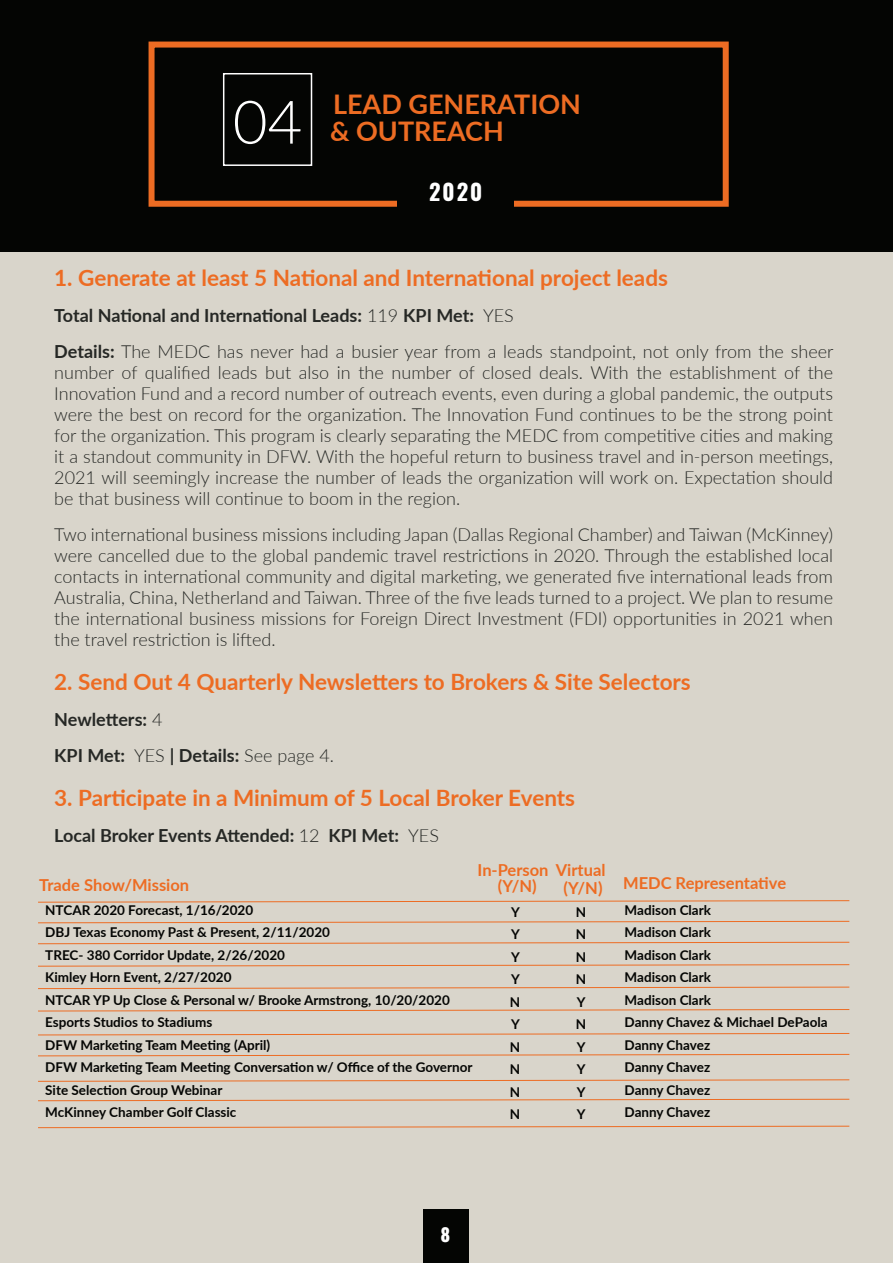
<style>
.page{position:relative;width:893px;height:1263px;background:#040503}
.page>*{position:absolute;margin:0;border:0;box-sizing:border-box;transform-origin:0 0}
.Callout_Numbers{font:300 60px "Lato";color:#fff}
.Body_Text_-_Align_Le{font:700 27px "Lato";color:#ed6c23}
.Body_Text_-_Align_Le-2{font:700 22.5px "Lato";color:#ed6c23}
.Subhead_-_Align_Cent{font:700 22.5px "Oswald";color:#fff}
.Body_Text_-_Align_Le-3{font:300 18px/21px "Lato";color:#262825;text-align:justify}
.Body_Text_-_Align_Le-4{font:700 18px "Lato";color:#262825}
.t1{font:800 18px "Oswald";color:#fff}
.Body_Text_-_Align_Le-5{font:700 16.5px "Lato";color:#ed6c23}
.Body_Text_-_Align_Le-6{font:700 13.5px "Lato";color:#040503}
.s1{font-weight:300}
.s2{font-weight:700}
</style>
<div class="page">
<div style="left:0;top:253px;width:893px;height:1010px;background:#d9d5cb"></div>
<div style="left:149px;top:42px;width:580px;height:165px;border:6px solid #ed6c23"></div>
<div style="left:397px;top:176px;width:117px;height:49px;background:#040503"></div>
<div style="left:223px;top:73px;width:89px;height:93px;border:2px solid #fff"></div>
<svg style="left:38px;top:920px;width:812px;height:3px"></svg>
<svg style="left:38px;top:900px;width:812px;height:3px"></svg>
<svg style="left:38px;top:941px;width:812px;height:3px"></svg>
<svg style="left:38px;top:964px;width:812px;height:3px"></svg>
<svg style="left:38px;top:986px;width:812px;height:3px"></svg>
<svg style="left:38px;top:1009px;width:812px;height:3px"></svg>
<svg style="left:38px;top:1033px;width:812px;height:3px"></svg>
<svg style="left:38px;top:1054px;width:812px;height:3px"></svg>
<svg style="left:38px;top:1079px;width:812px;height:3px"></svg>
<svg style="left:38px;top:1098px;width:812px;height:3px"></svg>
<svg style="left:38px;top:1125px;width:812px;height:3px"></svg>
<div style="left:424px;top:1209px;width:45px;height:54px;background:#040503"></div>
<p class="Callout_Numbers" style="left:233px;top:80px;width:71px">04</p>
<p class="Body_Text_-_Align_Le" style="left:333px;top:84px;width:249px">LEAD GENERATION</p>
<p class="Body_Text_-_Align_Le" style="left:330px;top:111px;width:175px">&amp; OUTREACH</p>
<p class="Subhead_-_Align_Cent" style="left:429px;top:176px;width:55px">2020</p>
<p class="Body_Text_-_Align_Le-2" style="left:54px;top:261px;width:615px">1. Generate at least 5 National and International project leads</p>
<p class="Body_Text_-_Align_Le-4" style="left:54px;top:302px;width:461px">Total National and International Leads: <span class="s1">119</span> KPI Met: <span class="s1">YES</span></p>
<p class="Body_Text_-_Align_Le-3" style="left:54px;top:341px;width:781px"><span class="s2">Details:</span> The MEDC has never had a busier year from a leads standpoint, not only from the sheer number of qualified leads but also in the number of closed deals. With the establishment of the Innovation Fund and a record number of outreach events, even during a global pandemic, the outputs were the best on record for the organization. The Innovation Fund continues to be the strong point for the organization. This program is clearly separating the MEDC from competitive cities and making it a standout community in DFW. With the hopeful return to business travel and in-person meetings, 2021 will seemingly increase the number of leads the organization will work on. Expectation should be that business will continue to boom in the region.</p>
<p class="Body_Text_-_Align_Le-3" style="left:54px;top:524px;width:780px">Two international business missions including Japan (Dallas Regional Chamber) and Taiwan (McKinney) were cancelled due to the global pandemic travel restrictions in 2020. Through the established local contacts in international community and digital marketing, we generated five international leads from Australia, China, Netherland and Taiwan. Three of the five leads turned to a project. We plan to resume the international business missions for Foreign Direct Investment (FDI) opportunities in 2021 when the travel restriction is lifted.</p>
<p class="Body_Text_-_Align_Le-2" style="left:54px;top:665px;width:638px">2. Send Out 4 Quarterly Newsletters to Brokers &amp; Site Selectors</p>
<p class="Body_Text_-_Align_Le-4" style="left:54px;top:706px;width:110px">Newletters: <span class="s1">4</span></p>
<p class="Body_Text_-_Align_Le-4" style="left:54px;top:742px;width:281px">KPI Met: <span class="s1">YES</span> | Details: <span class="s1">See page 4.</span></p>
<p class="Body_Text_-_Align_Le-2" style="left:54px;top:781px;width:522px">3. Participate in a Minimum of 5 Local Broker Events</p>
<p class="Body_Text_-_Align_Le-4" style="left:54px;top:822px;width:386px">Local Broker Events Attended: <span class="s1">12</span> KPI Met: <span class="s1">YES</span></p>
<p class="Body_Text_-_Align_Le-5" style="left:478px;top:858px;width:129px">In-Person Virtual</p>
<p class="Body_Text_-_Align_Le-5" style="left:498px;top:874px;width:41px">(Y/N)</p>
<p class="Body_Text_-_Align_Le-5" style="left:563px;top:875px;width:41px">(Y/N)</p>
<p class="Body_Text_-_Align_Le-5" style="left:39px;top:873px;width:151px">Trade Show/Mission</p>
<p class="Body_Text_-_Align_Le-5" style="left:623px;top:871px;width:165px">MEDC Representative</p>
<p class="Body_Text_-_Align_Le-6" style="left:45px;top:900px;width:210px">NTCAR 2020 Forecast, 1/16/2020</p>
<p class="Body_Text_-_Align_Le-6" style="left:45px;top:922px;width:286px">DBJ Texas Economy Past &amp; Present, 2/11/2020</p>
<p class="Body_Text_-_Align_Le-6" style="left:45px;top:945px;width:241px">TREC- 380 Corridor Update, 2/26/2020</p>
<p class="Body_Text_-_Align_Le-6" style="left:45px;top:967px;width:188px">Kimley Horn Event, 2/27/2020</p>
<p class="Body_Text_-_Align_Le-6" style="left:45px;top:990px;width:406px">NTCAR YP Up Close &amp; Personal w/ Brooke Armstrong, 10/20/2020</p>
<p class="Body_Text_-_Align_Le-6" style="left:45px;top:1012px;width:169px">Esports Studios to Stadiums</p>
<p class="Body_Text_-_Align_Le-6" style="left:45px;top:1035px;width:227px">DFW Marketing Team Meeting (April)</p>
<p class="Body_Text_-_Align_Le-6" style="left:45px;top:1057px;width:429px">DFW Marketing Team Meeting Conversation w/ Office of the Governor</p>
<p class="Body_Text_-_Align_Le-6" style="left:45px;top:1080px;width:179px">Site Selection Group Webinar</p>
<p class="Body_Text_-_Align_Le-6" style="left:45px;top:1102px;width:193px">McKinney Chamber Golf Classic</p>
<p class="Body_Text_-_Align_Le-6" style="left:511px;top:902px;width:10px">Y</p>
<p class="Body_Text_-_Align_Le-6" style="left:511px;top:924px;width:10px">Y</p>
<p class="Body_Text_-_Align_Le-6" style="left:511px;top:947px;width:10px">Y</p>
<p class="Body_Text_-_Align_Le-6" style="left:511px;top:969px;width:10px">Y</p>
<p class="Body_Text_-_Align_Le-6" style="left:510px;top:992px;width:12px">N</p>
<p class="Body_Text_-_Align_Le-6" style="left:511px;top:1014px;width:10px">Y</p>
<p class="Body_Text_-_Align_Le-6" style="left:510px;top:1037px;width:12px">N</p>
<p class="Body_Text_-_Align_Le-6" style="left:510px;top:1059px;width:12px">N</p>
<p class="Body_Text_-_Align_Le-6" style="left:510px;top:1082px;width:12px">N</p>
<p class="Body_Text_-_Align_Le-6" style="left:510px;top:1104px;width:12px">N</p>
<p class="t1" style="left:441px;top:1222px;width:11px">8</p>
<p class="Body_Text_-_Align_Le-6" style="left:576px;top:902px;width:12px">N</p>
<p class="Body_Text_-_Align_Le-6" style="left:576px;top:924px;width:12px">N</p>
<p class="Body_Text_-_Align_Le-6" style="left:576px;top:947px;width:12px">N</p>
<p class="Body_Text_-_Align_Le-6" style="left:576px;top:969px;width:12px">N</p>
<p class="Body_Text_-_Align_Le-6" style="left:577px;top:992px;width:10px">Y</p>
<p class="Body_Text_-_Align_Le-6" style="left:576px;top:1014px;width:12px">N</p>
<p class="Body_Text_-_Align_Le-6" style="left:577px;top:1037px;width:10px">Y</p>
<p class="Body_Text_-_Align_Le-6" style="left:577px;top:1059px;width:10px">Y</p>
<p class="Body_Text_-_Align_Le-6" style="left:577px;top:1082px;width:10px">Y</p>
<p class="Body_Text_-_Align_Le-6" style="left:577px;top:1104px;width:10px">Y</p>
<p class="Body_Text_-_Align_Le-6" style="left:625px;top:900px;width:88px">Madison Clark</p>
<p class="Body_Text_-_Align_Le-6" style="left:625px;top:922px;width:88px">Madison Clark</p>
<p class="Body_Text_-_Align_Le-6" style="left:625px;top:945px;width:88px">Madison Clark</p>
<p class="Body_Text_-_Align_Le-6" style="left:625px;top:967px;width:88px">Madison Clark</p>
<p class="Body_Text_-_Align_Le-6" style="left:625px;top:990px;width:88px">Madison Clark</p>
<p class="Body_Text_-_Align_Le-6" style="left:625px;top:1012px;width:204px">Danny Chavez &amp; Michael DePaola</p>
<p class="Body_Text_-_Align_Le-6" style="left:625px;top:1035px;width:87px">Danny Chavez</p>
<p class="Body_Text_-_Align_Le-6" style="left:625px;top:1057px;width:87px">Danny Chavez</p>
<p class="Body_Text_-_Align_Le-6" style="left:625px;top:1080px;width:87px">Danny Chavez</p>
<p class="Body_Text_-_Align_Le-6" style="left:625px;top:1102px;width:87px">Danny Chavez</p>
</div>
